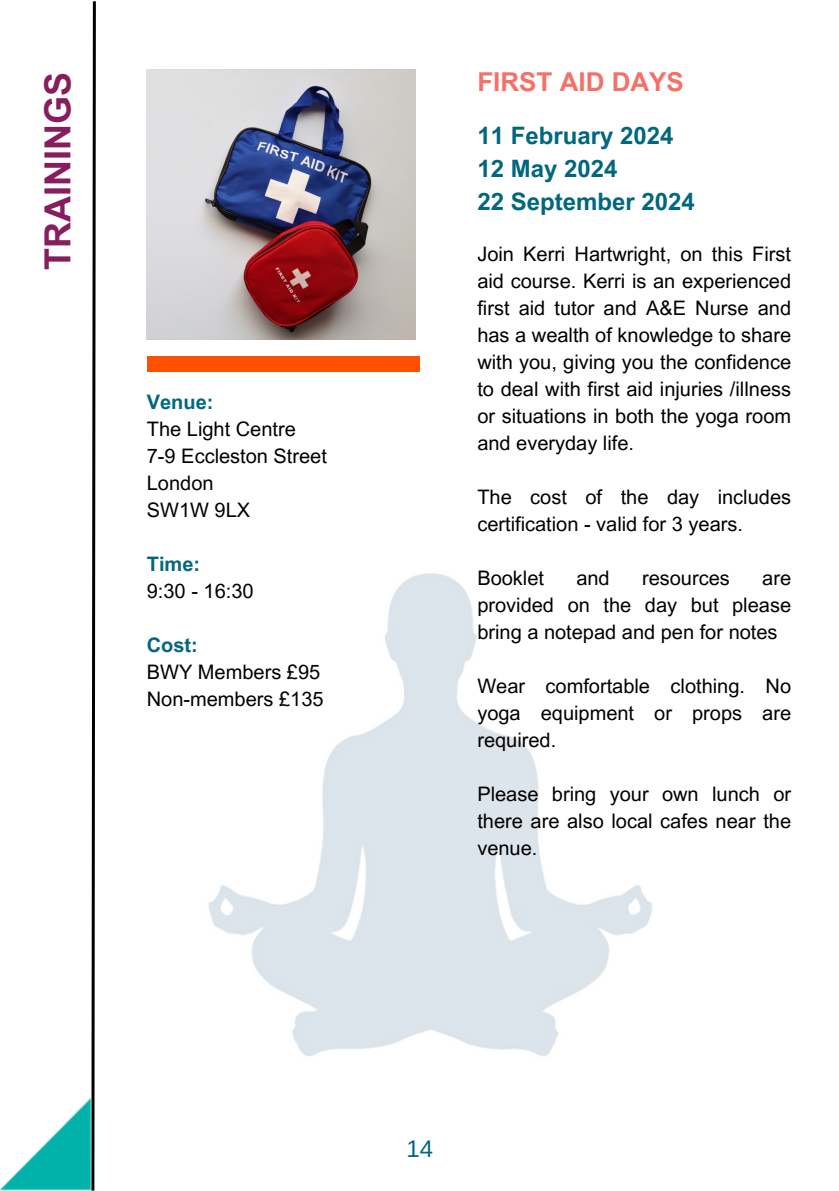
<style>
.page{position:relative;width:839px;height:1191px;background:#fff}
.page>*{position:absolute;margin:0;border:0;box-sizing:border-box;transform-origin:0 0}
.t1{font:700 36px "Arial MT Pro";color:#861d5f}
.t2{font:700 26px "Arial MT Pro";color:#f47068}
.t3{font:700 24px "Arial MT Pro";color:#00677f}
.t4{font:24px "Arimo";color:#00677f}
.t5{font:20px/27px "Arial MT Pro";color:#000;text-align:justify}
.t6{font:700 20px "Arial MT Pro";color:#00677f}
</style>
<div class="page">
<svg style="left:91px;top:1px;width:5px;height:1190px"></svg>
<img style="left:0;top:1096px;width:93px;height:95px">
<div style="left:147px;top:356px;width:272px;height:15px;background:#fe5000"></div>
<img style="left:147px;top:70px;width:268px;height:270px">
<img style="left:208px;top:573px;width:444px;height:483px">
<p class="t1" style="left:44px;top:270px;width:199px;rotate:-90deg">TRAININGS</p>
<p class="t6" style="left:147px;top:394px;width:68px">Venue:</p>
<p class="t5" style="left:147px;top:418px;width:150px">The Light Centre</p>
<p class="t5" style="left:147px;top:445px;width:182px">7-9 Eccleston Street</p>
<p class="t5" style="left:147px;top:472px;width:68px">London</p>
<p class="t5" style="left:147px;top:499px;width:105px">SW1W 9LX</p>
<p class="t6" style="left:147px;top:556px;width:55px">Time:</p>
<p class="t5" style="left:147px;top:580px;width:108px">9:30 - 16:30</p>
<p class="t6" style="left:147px;top:637px;width:53px">Cost:</p>
<p class="t5" style="left:147px;top:661px;width:175px">BWY Members £95</p>
<p class="t5" style="left:147px;top:688px;width:178px">Non-members £135</p>
<p class="t2" style="left:477px;top:72px;width:208px">FIRST AID DAYS</p>
<p class="t3" style="left:477px;top:127px;width:198px">11 February 2024</p>
<p class="t3" style="left:477px;top:160px;width:142px">12 May 2024</p>
<p class="t3" style="left:477px;top:193px;width:219px">22 September 2024</p>
<p class="t5" style="left:477px;top:243px;width:315px">Join Kerri Hartwright, on this First aid course. Kerri is an experienced first aid tutor and A&amp;E Nurse and has a wealth of knowledge to share with you, giving you the confidence to deal with first aid injuries /illness or situations in both the yoga room and everyday life.</p>
<p class="t5" style="left:477px;top:486px;width:315px">The cost of the day includes certification - valid for 3 years.</p>
<p class="t5" style="left:477px;top:567px;width:68px">Booklet</p>
<p class="t5" style="left:576px;top:567px;width:35px">and</p>
<p class="t5" style="left:642px;top:567px;width:89px">resources</p>
<p class="t5" style="left:477px;top:567px;width:315px;text-indent:285px">are provided on the day but please bring a notepad and pen for notes</p>
<p class="t5" style="left:477px;top:675px;width:315px">Wear comfortable clothing. No yoga equipment or props are required.</p>
<p class="t5" style="left:477px;top:783px;width:315px">Please bring your own lunch or there are also local cafes near the venue.</p>
<p class="t4" style="left:406px;top:1136px;width:28px">14</p>
</div>
